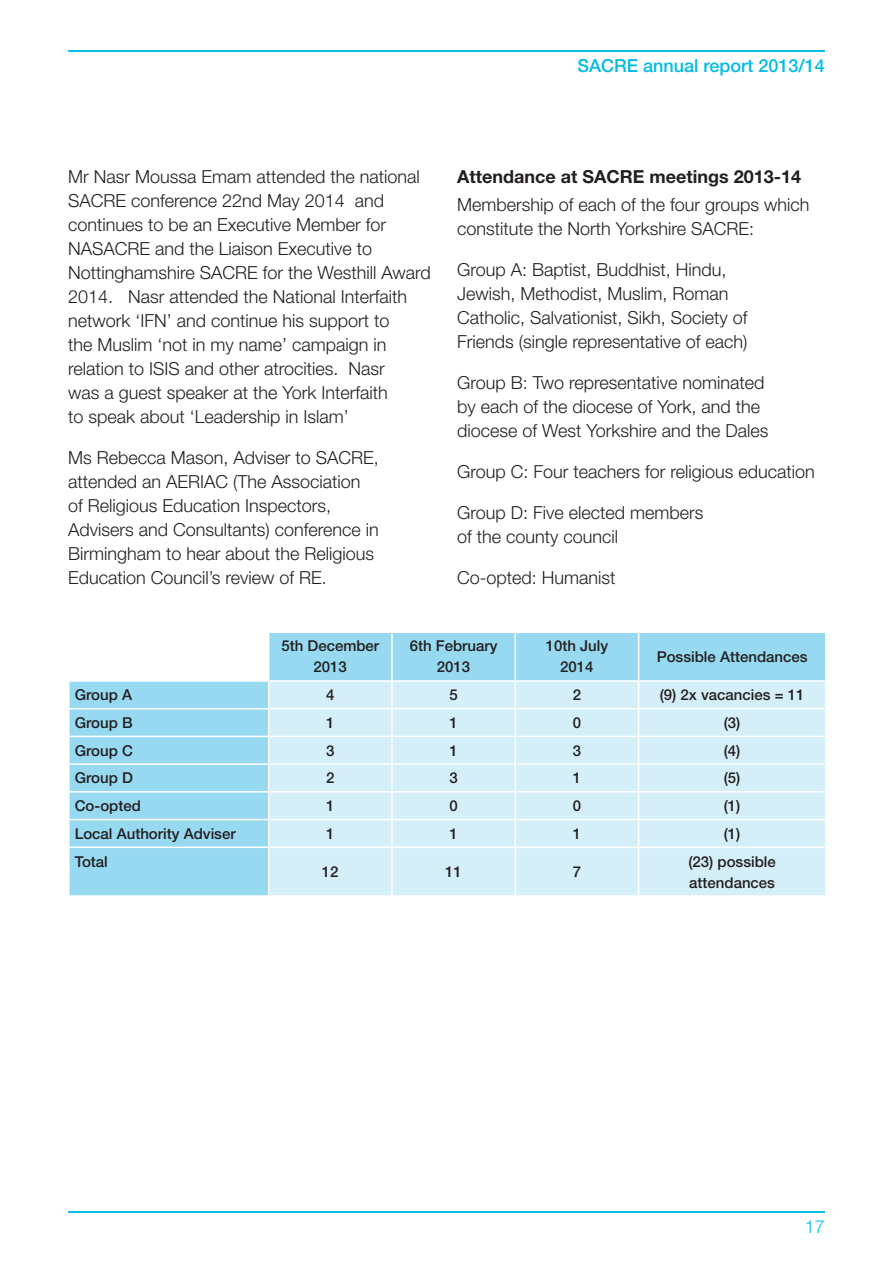
<style>
.page{position:relative;width:893px;height:1263px;background:#fff}
.page>*{position:absolute;margin:0;border:0;box-sizing:border-box;transform-origin:0 0}
.Body_copy{font:300 18px/24px "Helvetica Neue LT Std";color:#231f20}
.Bold_text{font:700 18px "Helvetica Neue LT Std";color:#231f20}
.t1{font:500 18px "Helvetica Neue LT Std";color:#02bce5}
.t2{font:300 18px "Helvetica Neue LT Std";color:#02bce5}
.Body_copy-2{font:500 15px/21px "Helvetica Neue LT Std";color:#231f20;text-align:center}
</style>
<div class="page">
<hr style="left:68px;top:50px;width:757px;height:2px;background:#02bce5">
<hr style="left:68px;top:1211px;width:757px;height:2px;background:#02bce5">
<svg style="left:70px;top:633px;width:755px;height:262px;background:#a3ddf1"></svg>
<div style="left:269px;top:682px;width:556px;height:213px;background:#d5eff8"></div>
<hr style="left:268px;top:633px;width:1px;height:47px;background:#fff">
<hr style="left:391px;top:633px;width:2px;height:47px;background:#fff">
<hr style="left:514px;top:633px;width:2px;height:47px;background:#fff">
<hr style="left:638px;top:633px;width:1px;height:47px;background:#fff">
<hr style="left:391px;top:682px;width:2px;height:26px;background:#fff">
<hr style="left:514px;top:682px;width:2px;height:26px;background:#fff">
<hr style="left:391px;top:709px;width:2px;height:27px;background:#fff">
<hr style="left:514px;top:709px;width:2px;height:27px;background:#fff">
<hr style="left:391px;top:737px;width:2px;height:26px;background:#fff">
<hr style="left:514px;top:737px;width:2px;height:26px;background:#fff">
<hr style="left:391px;top:765px;width:2px;height:26px;background:#fff">
<hr style="left:514px;top:765px;width:2px;height:26px;background:#fff">
<hr style="left:391px;top:793px;width:2px;height:26px;background:#fff">
<hr style="left:514px;top:793px;width:2px;height:26px;background:#fff">
<svg style="left:268px;top:682px;width:1px;height:164px"></svg>
<hr style="left:391px;top:820px;width:2px;height:26px;background:#fff">
<hr style="left:514px;top:820px;width:2px;height:26px;background:#fff">
<svg style="left:638px;top:682px;width:1px;height:164px"></svg>
<hr style="left:268px;top:848px;width:1px;height:47px;background:#fff">
<hr style="left:391px;top:848px;width:2px;height:47px;background:#fff">
<hr style="left:514px;top:848px;width:2px;height:47px;background:#fff">
<hr style="left:638px;top:848px;width:1px;height:47px;background:#fff">
<hr style="left:68px;top:680px;width:201px;height:2px;background:#fff">
<hr style="left:269px;top:680px;width:123px;height:2px;background:#fff">
<hr style="left:392px;top:680px;width:123px;height:2px;background:#fff">
<hr style="left:515px;top:680px;width:124px;height:2px;background:#fff">
<hr style="left:639px;top:680px;width:187px;height:2px;background:#fff">
<hr style="left:68px;top:708px;width:201px;height:1px;background:#fff">
<hr style="left:269px;top:708px;width:123px;height:1px;background:#fff">
<hr style="left:392px;top:708px;width:123px;height:1px;background:#fff">
<hr style="left:515px;top:708px;width:124px;height:1px;background:#fff">
<hr style="left:639px;top:708px;width:187px;height:1px;background:#fff">
<hr style="left:68px;top:736px;width:201px;height:1px;background:#fff">
<hr style="left:269px;top:736px;width:123px;height:1px;background:#fff">
<hr style="left:392px;top:736px;width:123px;height:1px;background:#fff">
<hr style="left:515px;top:736px;width:124px;height:1px;background:#fff">
<hr style="left:639px;top:736px;width:187px;height:1px;background:#fff">
<hr style="left:68px;top:763px;width:201px;height:2px;background:#fff">
<hr style="left:269px;top:763px;width:123px;height:2px;background:#fff">
<hr style="left:392px;top:763px;width:123px;height:2px;background:#fff">
<hr style="left:515px;top:763px;width:124px;height:2px;background:#fff">
<hr style="left:639px;top:763px;width:187px;height:2px;background:#fff">
<hr style="left:68px;top:791px;width:201px;height:2px;background:#fff">
<hr style="left:269px;top:791px;width:123px;height:2px;background:#fff">
<hr style="left:392px;top:791px;width:123px;height:2px;background:#fff">
<hr style="left:515px;top:791px;width:124px;height:2px;background:#fff">
<hr style="left:639px;top:791px;width:187px;height:2px;background:#fff">
<hr style="left:68px;top:819px;width:201px;height:1px;background:#fff">
<hr style="left:269px;top:819px;width:123px;height:1px;background:#fff">
<hr style="left:392px;top:819px;width:123px;height:1px;background:#fff">
<hr style="left:515px;top:819px;width:124px;height:1px;background:#fff">
<hr style="left:639px;top:819px;width:187px;height:1px;background:#fff">
<hr style="left:68px;top:846px;width:201px;height:2px;background:#fff">
<hr style="left:269px;top:846px;width:123px;height:2px;background:#fff">
<hr style="left:392px;top:846px;width:123px;height:2px;background:#fff">
<hr style="left:515px;top:846px;width:124px;height:2px;background:#fff">
<hr style="left:639px;top:846px;width:187px;height:2px;background:#fff">
<p class="t1" style="left:577px;top:55px;width:249px">SACRE annual report 2013/14</p>
<p class="Body_copy" style="left:68px;top:164px;width:364px">Mr Nasr Moussa Emam attended the national SACRE conference 22nd May 2014 and continues to be an Executive Member for NASACRE and the Liaison Executive to Nottinghamshire SACRE for the Westhill Award 2014. Nasr attended the National Interfaith network ‘IFN’ and continue his support to<br>the Muslim ‘not in my name’ campaign in relation to ISIS and other atrocities. Nasr<br>was a guest speaker at the York Interfaith<br>to speak about ‘Leadership in Islam’</p>
<p class="Body_copy" style="left:68px;top:445px;width:312px">Ms Rebecca Mason, Adviser to SACRE, attended an AERIAC (The Association of Religious Education Inspectors, Advisers and Consultants) conference in Birmingham to hear about the Religious Education Council’s review of RE.</p>
<p class="Bold_text" style="left:457px;top:165px;width:346px">Attendance at SACRE meetings 2013-14</p>
<p class="Body_copy" style="left:457px;top:192px;width:354px">Membership of each of the four groups which constitute the North Yorkshire SACRE:</p>
<p class="Body_copy" style="left:457px;top:257px;width:292px">Group A: Baptist, Buddhist, Hindu, Jewish, Methodist, Muslim, Roman Catholic, Salvationist, Sikh, Society of Friends (single representative of each)</p>
<p class="Body_copy" style="left:457px;top:370px;width:313px">Group B: Two representative nominated by each of the diocese of York, and the diocese of West Yorkshire and the Dales</p>
<p class="Body_copy" style="left:457px;top:459px;width:359px">Group C: Four teachers for religious education</p>
<p class="Body_copy" style="left:457px;top:500px;width:248px">Group D: Five elected members of the county council</p>
<p class="Body_copy" style="left:457px;top:565px;width:160px">Co-opted: Humanist</p>
<p class="Body_copy-2" style="left:281px;top:635px;width:99px">5th December<br>2013</p>
<p class="Body_copy-2" style="left:410px;top:635px;width:89px">6th February<br>2013</p>
<p class="Body_copy-2" style="left:546px;top:635px;width:64px">10th July<br>2014</p>
<p class="Body_copy-2" style="left:657px;top:646px;width:152px">Possible Attendances</p>
<p class="Body_copy-2" style="left:75px;top:684px;width:59px">Group A</p>
<p class="Body_copy-2" style="left:326px;top:684px;width:10px">4</p>
<p class="Body_copy-2" style="left:449px;top:684px;width:10px">5</p>
<p class="Body_copy-2" style="left:573px;top:684px;width:10px">2</p>
<p class="Body_copy-2" style="left:660px;top:684px;width:146px">(9) 2x vacancies = 11</p>
<p class="Body_copy-2" style="left:75px;top:712px;width:59px">Group B</p>
<p class="Body_copy-2" style="left:326px;top:712px;width:10px">1</p>
<p class="Body_copy-2" style="left:449px;top:712px;width:10px">1</p>
<p class="Body_copy-2" style="left:573px;top:712px;width:10px">0</p>
<p class="Body_copy-2" style="left:724px;top:712px;width:18px">(3)</p>
<p class="Body_copy-2" style="left:75px;top:740px;width:60px">Group C</p>
<p class="Body_copy-2" style="left:326px;top:740px;width:10px">3</p>
<p class="Body_copy-2" style="left:449px;top:740px;width:10px">1</p>
<p class="Body_copy-2" style="left:573px;top:740px;width:10px">3</p>
<p class="Body_copy-2" style="left:724px;top:740px;width:18px">(4)</p>
<p class="Body_copy-2" style="left:75px;top:767px;width:60px">Group D</p>
<p class="Body_copy-2" style="left:326px;top:767px;width:10px">2</p>
<p class="Body_copy-2" style="left:449px;top:767px;width:10px">3</p>
<p class="Body_copy-2" style="left:573px;top:767px;width:10px">1</p>
<p class="Body_copy-2" style="left:724px;top:767px;width:18px">(5)</p>
<p class="Body_copy-2" style="left:75px;top:795px;width:68px">Co-opted</p>
<p class="Body_copy-2" style="left:326px;top:795px;width:10px">1</p>
<p class="Body_copy-2" style="left:449px;top:795px;width:10px">0</p>
<p class="Body_copy-2" style="left:573px;top:795px;width:10px">0</p>
<p class="Body_copy-2" style="left:724px;top:795px;width:18px">(1)</p>
<p class="Body_copy-2" style="left:75px;top:823px;width:162px">Local Authority Adviser</p>
<p class="Body_copy-2" style="left:326px;top:823px;width:10px">1</p>
<p class="Body_copy-2" style="left:449px;top:823px;width:10px">1</p>
<p class="Body_copy-2" style="left:573px;top:823px;width:10px">1</p>
<p class="Body_copy-2" style="left:724px;top:823px;width:18px">(1)</p>
<p class="Body_copy-2" style="left:75px;top:850px;width:35px">Total</p>
<p class="Body_copy-2" style="left:322px;top:861px;width:18px">12</p>
<p class="Body_copy-2" style="left:445px;top:861px;width:18px">11</p>
<p class="Body_copy-2" style="left:573px;top:861px;width:10px">7</p>
<p class="Body_copy-2" style="left:688px;top:850px;width:89px;text-align:left">(23) possible attendances</p>
<p class="t2" style="left:805px;top:1216px;width:22px">17</p>
</div>
